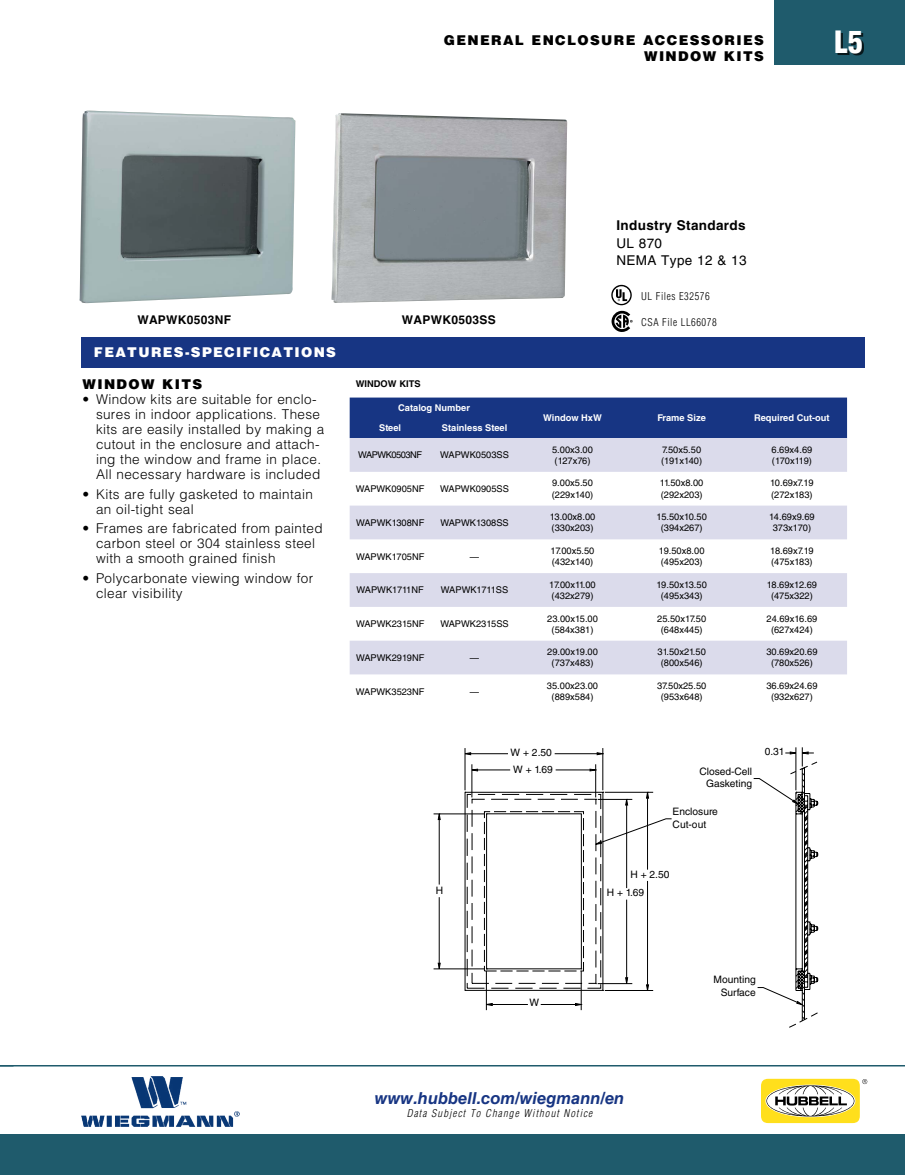
<style>
.page{position:relative;width:905px;height:1175px;background:#fff}
.page>*{position:absolute;margin:0;border:0;box-sizing:border-box;transform-origin:0 0}
.t1{font:900 condensed 30px "Helvetica LT Std";color:#fff}
.t2{font:italic 700 16.5px "Helvetica LT Std";color:#173583}
.t3{font:300 13.5px/15px "Helvetica LT Std";letter-spacing:.025em;color:#000}
.t4{font:900 13.5px/16.2px "Helvetica LT Std";letter-spacing:.1em;color:#000;text-align:right}
.t5{font:900 13.5px "Helvetica LT Std";letter-spacing:.1em;color:#fff}
.t6{font:13.5px/17.7px "Helvetica LT Std";letter-spacing:.025em;color:#000}
.t7{font:700 13.5px "Helvetica LT Std";letter-spacing:.025em;color:#000}
.t8{font:700 12px "Helvetica LT Std";letter-spacing:.025em;color:#000}
.t9{font:italic 300 condensed 10.5px "Helvetica LT Std";letter-spacing:.105em;color:#000}
.t10{font:300 condensed 10.5px "Helvetica LT Std";letter-spacing:.05em;color:#000}
.t11{font:10.2px/12.3px "Helvetica LT Std";color:#000}
.t12{font:9.3px/11.1px "Helvetica LT Std";color:#000;text-align:center}
.t13{font:700 9.3px "Helvetica LT Std";color:#fff}
.t14{font:9.3px "Helvetica LT Std";letter-spacing:-.05em;color:#000}
.t15{font:700 9.3px "Helvetica LT Std";color:#000}
</style>
<div class="page">
<img style="left:82px;top:1076px;width:157px;height:50px">
<div style="left:761px;top:1078px;width:98px;height:45px;background:#ffdf1c;border-radius:7px"></div>
<svg style="left:766px;top:1085px;width:88px;height:31px"></svg>
<svg style="left:862px;top:1079px;width:5px;height:5px"></svg>
<div style="left:774px;top:0;width:130px;height:64px;background:#1f5b6c"></div>
<div style="left:837px;top:33px;width:27px;height:23px;background:#000;opacity:.75"></div>
<hr style="left:0;top:1065px;width:904px;height:1px;background:#1f5b6c">
<div style="left:0;top:1134px;width:904px;height:40px;background:#1f5b6c"></div>
<div style="left:81px;top:338px;width:783px;height:30px;background:#173583"></div>
<img style="left:79px;top:111px;width:216px;height:192px">
<img style="left:331px;top:113px;width:236px;height:190px">
<svg style="left:471px;top:768px;width:7px;height:3px"></svg>
<svg style="left:589px;top:768px;width:8px;height:3px"></svg>
<hr style="left:464px;top:748px;width:1px;height:42px;background:#000">
<hr style="left:602px;top:748px;width:1px;height:42px;background:#000">
<hr style="left:470px;top:753px;width:38px;height:1px;background:#000">
<hr style="left:554px;top:753px;width:43px;height:1px;background:#000">
<svg style="left:464px;top:752px;width:7px;height:3px"></svg>
<svg style="left:596px;top:752px;width:8px;height:3px"></svg>
<hr style="left:486px;top:970px;width:1px;height:40px;background:#000">
<hr style="left:581px;top:970px;width:1px;height:40px;background:#000">
<hr style="left:492px;top:1004px;width:36px;height:1px;background:#000">
<hr style="left:540px;top:1004px;width:35px;height:1px;background:#000">
<svg style="left:485px;top:1002px;width:8px;height:4px"></svg>
<svg style="left:575px;top:1002px;width:8px;height:4px"></svg>
<hr style="left:433px;top:968px;width:51px;height:1px;background:#000">
<hr style="left:433px;top:813px;width:51px;height:1px;background:#000">
<hr style="left:439px;top:897px;width:1px;height:66px;background:#000">
<hr style="left:439px;top:819px;width:1px;height:65px;background:#000">
<svg style="left:437px;top:962px;width:4px;height:8px"></svg>
<svg style="left:437px;top:813px;width:4px;height:7px"></svg>
<svg style="left:464px;top:788px;width:208px;height:206px"></svg>
<svg style="left:753px;top:747px;width:65px;height:280px"></svg>
<svg style="left:611px;top:311px;width:21px;height:21px"></svg>
<svg style="left:611px;top:285px;width:20px;height:20px"></svg>
<div style="left:349px;top:397px;width:498px;height:41px;background:#173583"></div>
<svg style="left:349px;top:438px;width:498px;height:236px;fill:#dbdbeb"></svg>
<h3 class="t4" style="left:444px;top:32px;width:321px">GENERAL ENCLOSURE ACCESSORIES<br>WINDOW KITS</h3>
<p class="t8" style="left:137px;top:313px;width:95px">WAPWK0503NF</p>
<p class="t8" style="left:402px;top:313px;width:95px">WAPWK0503SS</p>
<h3 class="t7" style="left:616px;top:217px;width:131px">Industry Standards</h3>
<h3 class="t6" style="left:616px;top:234px;width:131px">UL 870<br>NEMA Type 12 &amp; 13</h3>
<p class="t10" style="left:641px;top:290px;width:70px">UL Files E32576</p>
<p class="t10" style="left:641px;top:315px;width:77px">CSA File LL66078</p>
<h1 class="t1" style="left:834px;top:23px;width:30px">L5</h1>
<h3 class="t5" style="left:94px;top:343px;width:243px">FEATURES-SPECIFICATIONS</h3>
<h3 class="t4" style="left:82px;top:376px;width:121px">WINDOW KITS</h3>
<h3 class="t3" style="left:96px;top:392px;width:230px;text-indent:-14px">• Window kits are suitable for enclo&shy;sures in indoor applications. These kits are easily installed by making a cutout in the enclosure and attach&shy;ing the window and frame in place.<br>All necessary hardware is included</h3>
<h3 class="t3" style="left:96px;top:486px;width:218px;text-indent:-14px">• Kits are fully gasketed to maintain an oil-tight seal</h3>
<h3 class="t3" style="left:96px;top:521px;width:228px;text-indent:-14px">• Frames are fabricated from painted carbon steel or 304 stainless steel with a smooth grained finish</h3>
<h3 class="t3" style="left:96px;top:570px;width:219px;text-indent:-14px">• Polycarbonate viewing window for clear visibility</h3>
<p class="t15" style="left:356px;top:378px;width:66px">WINDOW KITS</p>
<p class="t13" style="left:398px;top:402px;width:73px">Catalog Number</p>
<p class="t13" style="left:543px;top:412px;width:60px">Window HxW</p>
<p class="t13" style="left:657px;top:412px;width:50px">Frame Size</p>
<p class="t13" style="left:754px;top:412px;width:77px">Required Cut-out</p>
<p class="t13" style="left:379px;top:422px;width:24px">Steel</p>
<p class="t13" style="left:442px;top:422px;width:67px">Stainless Steel</p>
<p class="t14" style="left:358px;top:449px;width:66px">WAPWK0503NF</p>
<p class="t12" style="left:440px;top:449px;width:70px">WAPWK0503SS</p>
<p class="t12" style="left:552px;top:444px;width:42px;text-align:left">5.00x3.00 (127x76)</p>
<p class="t12" style="left:661px;top:444px;width:43px;text-align:left">7.50x5.50 (191x140)</p>
<p class="t12" style="left:771px;top:444px;width:42px;text-align:left">6.69x4.69 (170x119)</p>
<p class="t12" style="left:356px;top:483px;width:70px">WAPWK0905NF</p>
<p class="t12" style="left:440px;top:483px;width:70px">WAPWK0905SS</p>
<p class="t12" style="left:552px;top:477px;width:43px;text-align:left">9.00x5.50 (229x140)</p>
<p class="t12" style="left:660px;top:477px;width:45px;text-align:left">11.50x8.00 (292x203)</p>
<p class="t12" style="left:770px;top:477px;width:45px;text-align:left">10.69x7.19 (272x183)</p>
<p class="t12" style="left:356px;top:517px;width:70px">WAPWK1308NF</p>
<p class="t12" style="left:440px;top:517px;width:70px">WAPWK1308SS</p>
<p class="t12" style="left:549px;top:511px;width:47px;text-align:left">13.00x8.00 (330x203)</p>
<p class="t12" style="left:656px;top:511px;width:52px">15.50x10.50 (394x267)</p>
<p class="t12" style="left:769px;top:511px;width:47px">14.69x9.69<br>373x170)</p>
<p class="t12" style="left:356px;top:551px;width:70px">WAPWK1705NF</p>
<p class="t12" style="left:470px;top:551px;width:11px">—</p>
<p class="t12" style="left:550px;top:545px;width:45px;text-align:left">17.00x5.50 (432x140)</p>
<p class="t12" style="left:659px;top:545px;width:47px;text-align:left">19.50x8.00 (495x203)</p>
<p class="t12" style="left:770px;top:545px;width:45px;text-align:left">18.69x7.19 (475x183)</p>
<p class="t12" style="left:356px;top:584px;width:69px">WAPWK1711NF</p>
<p class="t12" style="left:441px;top:584px;width:69px">WAPWK1711SS</p>
<p class="t12" style="left:549px;top:579px;width:48px;text-align:left">17.00x11.00 (432x279)</p>
<p class="t12" style="left:656px;top:579px;width:52px">19.50x13.50 (495x343)</p>
<p class="t12" style="left:766px;top:579px;width:52px">18.69x12.69 (475x322)</p>
<p class="t12" style="left:356px;top:618px;width:70px">WAPWK2315NF</p>
<p class="t12" style="left:440px;top:618px;width:70px">WAPWK2315SS</p>
<p class="t12" style="left:547px;top:612px;width:52px">23.00x15.00 (584x381)</p>
<p class="t12" style="left:657px;top:612px;width:50px">25.50x17.50 (648x445)</p>
<p class="t12" style="left:766px;top:612px;width:52px">24.69x16.69 (627x424)</p>
<p class="t12" style="left:356px;top:652px;width:70px">WAPWK2919NF</p>
<p class="t12" style="left:470px;top:652px;width:11px">—</p>
<p class="t12" style="left:547px;top:646px;width:52px">29.00x19.00 (737x483)</p>
<p class="t12" style="left:657px;top:646px;width:50px">31.50x21.50 (800x546)</p>
<p class="t12" style="left:766px;top:646px;width:53px">30.69x20.69 (780x526)</p>
<p class="t12" style="left:356px;top:685px;width:70px">WAPWK3523NF</p>
<p class="t12" style="left:470px;top:685px;width:11px">—</p>
<p class="t12" style="left:547px;top:680px;width:53px">35.00x23.00 (889x584)</p>
<p class="t12" style="left:657px;top:680px;width:51px">37.50x25.50 (953x648)</p>
<p class="t12" style="left:766px;top:680px;width:53px">36.69x24.69 (932x627)</p>
<p class="t11" style="left:436px;top:884px;width:9px">H</p>
<p class="t11" style="left:510px;top:744px;width:44px;line-height:16.5px">W + 2.50<br>W + 1.69</p>
<p class="t11" style="left:699px;top:765px;width:54px;text-align:right">Closed-Cell<br>Gasketing</p>
<p class="t11" style="left:672px;top:805px;width:47px">Enclosure<br>Cut-out</p>
<p class="t11" style="left:764px;top:745px;width:21px">0.31</p>
<p class="t11" style="left:606px;top:865px;width:64px;line-height:18.3px;text-indent:24px">H + 2.50<br>H + 1.69</p>
<p class="t11" style="left:529px;top:996px;width:11px">W</p>
<p class="t11" style="left:713px;top:973px;width:44px;text-align:right">Mounting<br>Surface</p>
<h2 class="t2" style="left:375px;top:1088px;width:251px">www.hubbell.com/wiegmann/en</h2>
<p class="t9" style="left:407px;top:1106px;width:187px">Data Subject To Change Without Notice</p>
</div>
